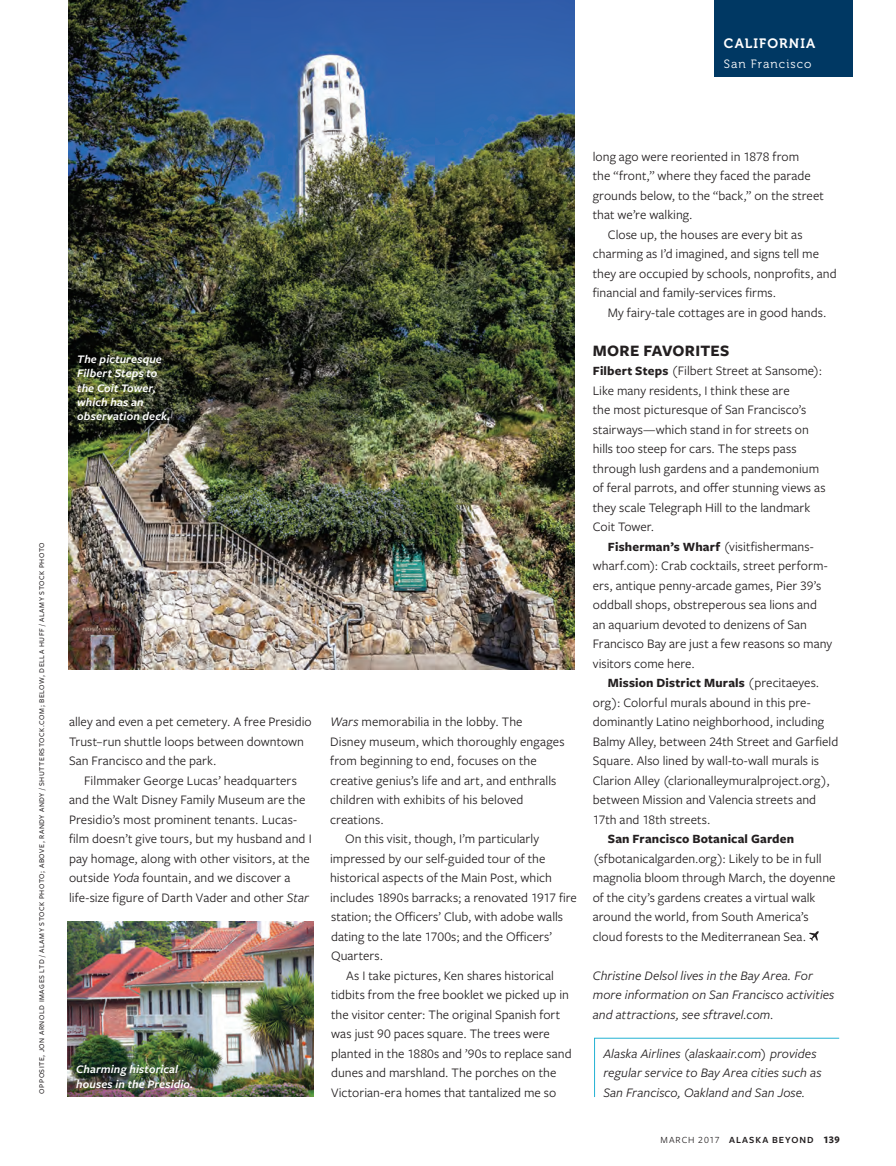
<style>
.page{position:relative;width:896px;height:1166px;background:#fff}
.page>*{position:absolute;margin:0;border:0;box-sizing:border-box;transform-origin:0 0}
.t1{font:700 16.5px "Freight Sans Pro";letter-spacing:.015em;color:#231f20}
.t2{font:13.5px/19.5px "Freight Sans Pro";letter-spacing:.005em;color:#231f20}
.t3{font:italic 13.5px/19.5px "Freight Sans Pro";letter-spacing:.005em;color:#231f20}
.t4{font:13.5px "Museo 700";letter-spacing:.085em;color:#fff}
.t5{font:700 13.05px "Freight Sans Pro";letter-spacing:.015em;color:#231f20}
.t6{font:italic 600 12px/14.4px "Freight Sans Pro";letter-spacing:.01em;color:#fff}
.t7{font:12px "Museo 300";letter-spacing:.085em;color:#fff}
.t8{font:600 9.75px "Freight Sans Pro";letter-spacing:.1em;color:#231f20}
.t9{font:500 7.5px "Freight Sans Pro";letter-spacing:.075em;color:#231f20}
.s1{font-style:italic}
.s2{font-weight:700;font-size:13.05px}
.s3{font-weight:400;font-size:13.5px}
.s4{font-weight:400}
.s5{font-weight:700;font-size:10.5px}
</style>
<div class="page">
<img style="left:68px;top:0;width:506px;height:669px">
<svg style="left:809px;top:931px;width:10px;height:10px"></svg>
<img style="left:68px;top:921px;width:245px;height:175px">
<div style="left:714px;top:0;width:138px;height:77px;background:#003863"></div>
<svg style="left:594px;top:1037px;width:245px;height:60px"></svg>
<p class="t4" style="left:724px;top:36px;width:93px">CALIFORNIA</p>
<p class="t7" style="left:724px;top:57px;width:89px">San Francisco</p>
<p class="t9" style="left:37px;top:1093px;width:552px;rotate:-90deg">Opposite, Jon Arnold I mages Ltd / Alamy Stock Photo; above, randy andy / shutterstock.com; Below, Della H uff / Alamy Stock Photo</p>
<p class="t6" style="left:77px;top:351px;width:94px">The picturesque<br>Filbert Steps to the Coit Tower, which has an observation deck.</p>
<p class="t2" style="left:69px;top:711px;width:244px">alley and even a pet cemetery. A free Presidio</p>
<p class="t2" style="left:69px;top:731px;width:236px">Trust–run shuttle loops between downtown</p>
<p class="t2" style="left:69px;top:750px;width:149px">San Francisco and the park.</p>
<p class="t2" style="left:84px;top:770px;width:214px">Filmmaker George Lucas’ headquarters</p>
<p class="t2" style="left:69px;top:789px;width:238px">and the Walt Disney Family Museum are the</p>
<p class="t2" style="left:69px;top:809px;width:229px">Presidio’s most prominent tenants. Lucas-</p>
<p class="t2" style="left:69px;top:828px;width:244px">film doesn’t give tours, but my husband and I</p>
<p class="t2" style="left:69px;top:848px;width:242px">pay homage, along with other visitors, at the</p>
<p class="t2" style="left:69px;top:867px;width:223px">outside <span class="s1">Yoda</span> fountain, and we discover a</p>
<p class="t2" style="left:69px;top:887px;width:241px">life-size figure of Darth Vader and other <span class="s1">Star</span></p>
<p class="t6" style="left:76px;top:1061px;width:118px">Charming historical houses in the Presidio.</p>
<p class="t2" style="left:330px;top:711px;width:194px"><span class="s1">Wars</span> memorabilia in the lobby. The</p>
<p class="t2" style="left:330px;top:731px;width:236px">Disney museum, which thoroughly engages</p>
<p class="t2" style="left:330px;top:750px;width:208px">from beginning to end, focuses on the</p>
<p class="t2" style="left:330px;top:770px;width:228px">creative genius’s life and art, and enthralls</p>
<p class="t2" style="left:330px;top:789px;width:195px">children with exhibits of his beloved</p>
<p class="t2" style="left:330px;top:809px;width:55px">creations.</p>
<p class="t2" style="left:345px;top:828px;width:195px">On this visit, though, I’m particularly</p>
<p class="t2" style="left:330px;top:848px;width:217px">impressed by our self-guided tour of the</p>
<p class="t2" style="left:330px;top:867px;width:223px">historical aspects of the Main Post, which</p>
<p class="t2" style="left:330px;top:887px;width:248px">includes 1890s barracks; a renovated 1917 fire</p>
<p class="t2" style="left:331px;top:906px;width:233px">station; the Officers’ Club, with adobe walls</p>
<p class="t2" style="left:331px;top:926px;width:222px">dating to the late 1700s; and the Officers’</p>
<p class="t2" style="left:331px;top:945px;width:54px">Quarters.</p>
<p class="t2" style="left:346px;top:965px;width:209px">As I take pictures, Ken shares historical</p>
<p class="t2" style="left:331px;top:984px;width:239px">tidbits from the free booklet we picked up in</p>
<p class="t2" style="left:331px;top:1004px;width:231px">the visitor center: The original Spanish fort</p>
<p class="t2" style="left:331px;top:1023px;width:220px">was just 90 paces square. The trees were</p>
<p class="t2" style="left:331px;top:1043px;width:242px">planted in the 1880s and ’90s to replace sand</p>
<p class="t2" style="left:331px;top:1062px;width:227px">dunes and marshland. The porches on the</p>
<p class="t2" style="left:331px;top:1082px;width:227px">Victorian-era homes that tantalized me so</p>
<p class="t2" style="left:592px;top:146px;width:208px">long ago were reoriented in 1878 from</p>
<p class="t2" style="left:592px;top:165px;width:219px">the “front,” where they faced the parade</p>
<p class="t2" style="left:592px;top:185px;width:233px">grounds below, to the “back,” on the street</p>
<p class="t2" style="left:592px;top:204px;width:101px">that we’re walking.</p>
<p class="t2" style="left:607px;top:224px;width:196px">Close up, the houses are every bit as</p>
<p class="t2" style="left:592px;top:243px;width:228px">charming as I’d imagined, and signs tell me</p>
<p class="t2" style="left:592px;top:263px;width:245px">they are occupied by schools, nonprofits, and</p>
<p class="t2" style="left:592px;top:282px;width:185px">financial and family-services firms.</p>
<p class="t2" style="left:607px;top:302px;width:220px">My fairy-tale cottages are in good hands.</p>
<p class="t1" style="left:592px;top:339px;width:138px">More Favorites</p>
<p class="t2" style="left:592px;top:360px;width:231px"><span class="s2">Filbert Steps</span> (Filbert Street at Sansome):</p>
<p class="t2" style="left:592px;top:380px;width:198px">Like many residents, I think these are</p>
<p class="t2" style="left:592px;top:399px;width:215px">the most picturesque of San Francisco’s</p>
<p class="t2" style="left:592px;top:419px;width:217px">stairways—which stand in for streets on</p>
<p class="t2" style="left:592px;top:438px;width:205px">hills too steep for cars. The steps pass</p>
<p class="t2" style="left:592px;top:458px;width:228px">through lush gardens and a pandemonium</p>
<p class="t2" style="left:592px;top:477px;width:234px">of feral parrots, and offer stunning views as</p>
<p class="t2" style="left:592px;top:497px;width:219px">they scale Telegraph Hill to the landmark</p>
<p class="t2" style="left:592px;top:516px;width:63px">Coit Tower.</p>
<p class="t2" style="left:608px;top:536px;width:207px"><span class="s2">Fisherman’s Wharf</span> (visitfishermans-</p>
<p class="t2" style="left:593px;top:555px;width:236px">wharf.com): Crab cocktails, street perform-</p>
<p class="t2" style="left:593px;top:575px;width:230px">ers, antique penny-arcade games, Pier 39’s</p>
<p class="t2" style="left:593px;top:594px;width:226px">oddball shops, obstreperous sea lions and</p>
<p class="t2" style="left:593px;top:614px;width:216px">an aquarium devoted to denizens of San</p>
<p class="t2" style="left:593px;top:633px;width:241px">Francisco Bay are just a few reasons so many</p>
<p class="t2" style="left:593px;top:653px;width:103px">visitors come here.</p>
<p class="t5" style="left:608px;top:674px;width:213px">Mission District Murals <span class="s3">(precitaeyes.</span></p>
<p class="t2" style="left:592px;top:692px;width:247px">org): Colorful murals abound in this pre&shy;dominantly Latino neighborhood, including Balmy Alley, between 24th Street and Garfield Square. Also lined by wall-to-wall murals is Clarion Alley (clarionalleymuralproject.org), between Mission and Valencia streets and 17th and 18th streets.</p>
<p class="t5" style="left:608px;top:830px;width:188px">San Francisco Botanical Garden</p>
<p class="t2" style="left:592px;top:848px;width:244px">(sfbotanicalgarden.org): Likely to be in full magnolia bloom through March, the doyenne of the city’s gardens creates a virtual walk around the world, from South America’s cloud forests to the Mediterranean Sea.</p>
<p class="t3" style="left:593px;top:965px;width:243px">Christine Delsol lives in the Bay Area. For more information on San Francisco activities and attractions, see sftravel.com.</p>
<p class="t3" style="left:603px;top:1043px;width:220px">Alaska Airlines (alaskaair.com) provides regular service to Bay Area cities such as<br>San Francisco, Oakland and San Jose.</p>
<p class="t8" style="left:660px;top:1133px;width:180px"><span class="s4">March 2017</span> ALASKA BEYOND <span class="s5">139</span></p>
</div>
